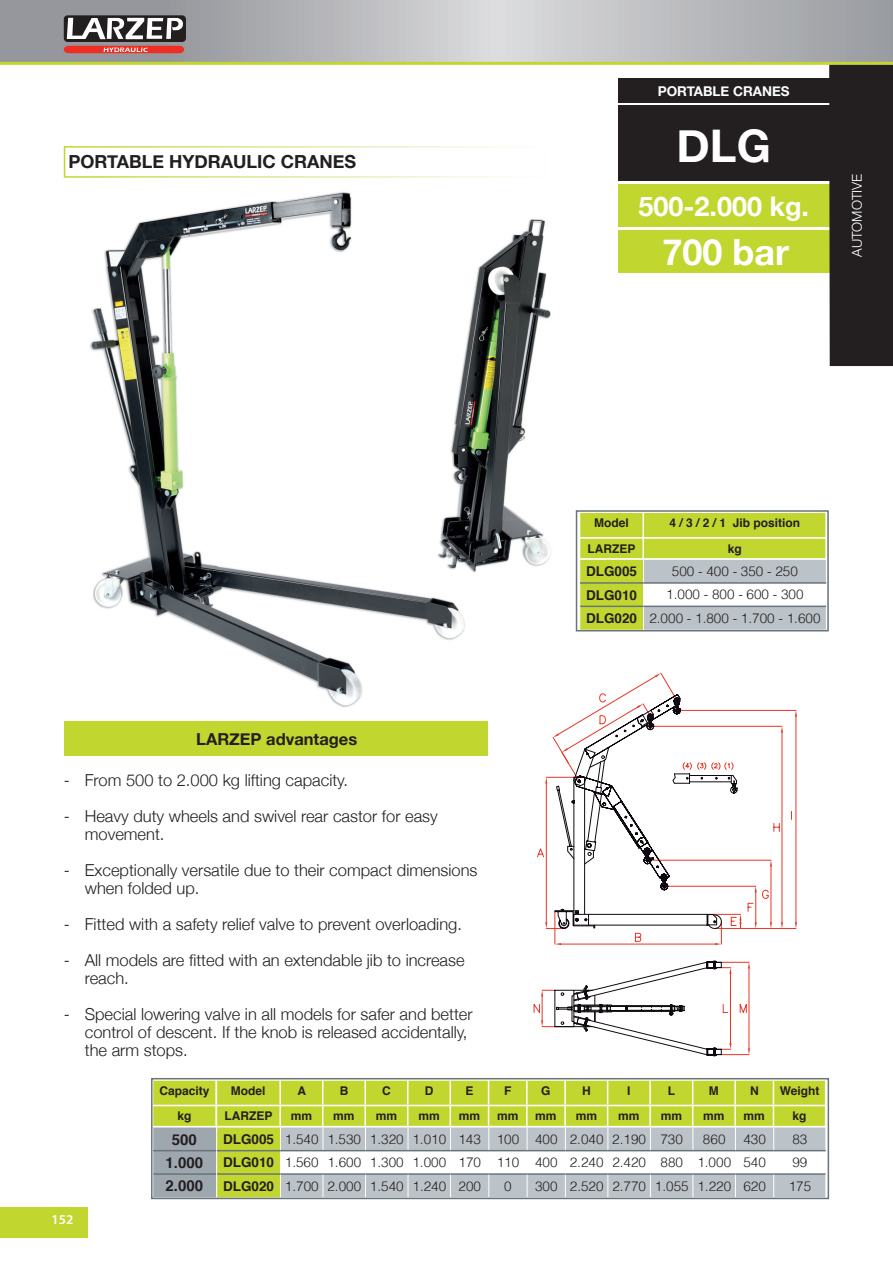
<style>
.page{position:relative;width:893px;height:1263px;background:#fff}
.page>*{position:absolute;margin:0;border:0;box-sizing:border-box;transform-origin:0 0}
.t1{font:700 45px "Helvetica Neue";color:#fff}
.t2{font:700 36px "Helvetica Neue";color:#fff}
.t3{font:700 27px "Helvetica Neue";color:#fff}
.t4{font:700 18px "Helvetica Neue";color:#231f20}
.t5{font:300 16.5px/18px "Helvetica Neue";color:#231f20}
.t6{font:700 16.5px "Helvetica Neue";color:#231f20}
.t7{font:700 15px/23.4px "Helvetica";color:#231f20;text-align:center}
.t8{font:300 13.5px/23.4px "Helvetica";color:#231f20}
.t9{font:700 13.5px "Helvetica Neue";color:#fff}
.t10{font:700 13.5px "Helvetica";color:#231f20}
.t11{font:300 13.5px "Helvetica Neue";color:#fff}
.t12{font:600 13.5px "Myriad Pro";color:#fff}
.t13{font:700 12px "Helvetica";color:#231f20}
.s1{font-weight:700}
</style>
<div class="page">
<img style="left:90px;top:192px;width:375px;height:515px">
<svg style="left:64px;top:146px;width:448px;height:32px"></svg>
<div style="left:65px;top:721px;width:423px;height:35px;background:#c1d72f"></div>
<svg style="left:0;top:0;width:893px;height:62px;background:#b4b5b8"></svg>
<div style="left:0;top:1208px;width:88px;height:30px;background:#c1d72f"></div>
<hr style="left:0;top:62px;width:893px;height:3px;background:#c1d72f">
<svg style="left:64px;top:46px;width:120px;height:7px"></svg>
<div style="left:64px;top:15px;width:122px;height:27px;background:#231f20;border-radius:4px"></div>
<svg style="left:67px;top:18px;width:116px;height:21px"></svg>
<div style="left:619px;top:78px;width:213px;height:24px;background:#231f20"></div>
<div style="left:619px;top:106px;width:213px;height:75px;background:#231f20"></div>
<div style="left:619px;top:184px;width:213px;height:43px;background:#c1d72f"></div>
<div style="left:619px;top:230px;width:213px;height:43px;background:#c1d72f"></div>
<div style="left:829px;top:65px;width:64px;height:301px;background:#231f20"></div>
<svg style="left:795px;top:710px;width:2px;height:7px"></svg>
<svg style="left:795px;top:922px;width:2px;height:6px"></svg>
<hr style="left:681px;top:710px;width:115px;height:1px;background:#e83527">
<hr style="left:715px;top:928px;width:81px;height:1px;background:#e83527">
<hr style="left:796px;top:717px;width:1px;height:205px;background:#e83527">
<svg style="left:534px;top:694px;width:249px;height:362px"></svg>
<img style="left:397px;top:201px;width:154px;height:378px">
<svg style="left:579px;top:513px;width:247px;height:115px;background:#c7d57f"></svg>
<hr style="left:642px;top:513px;width:2px;height:24px;background:#fff">
<hr style="left:825px;top:513px;width:2px;height:24px;background:#fff">
<hr style="left:579px;top:537px;width:64px;height:1px;background:#fff">
<hr style="left:643px;top:537px;width:184px;height:1px;background:#fff">
<div style="left:576px;top:510px;width:253px;height:121px;border:2px solid #6a747b"></div>
<svg style="left:154px;top:1081px;width:672px;height:115px"></svg>
<hr style="left:216px;top:1105px;width:64px;height:1px;background:#fff">
<hr style="left:280px;top:1105px;width:43px;height:1px;background:#fff">
<hr style="left:323px;top:1105px;width:42px;height:1px;background:#fff">
<hr style="left:365px;top:1105px;width:43px;height:1px;background:#fff">
<hr style="left:408px;top:1105px;width:42px;height:1px;background:#fff">
<hr style="left:450px;top:1105px;width:39px;height:1px;background:#fff">
<hr style="left:489px;top:1105px;width:38px;height:1px;background:#fff">
<hr style="left:527px;top:1105px;width:38px;height:1px;background:#fff">
<hr style="left:565px;top:1105px;width:43px;height:1px;background:#fff">
<hr style="left:608px;top:1105px;width:42px;height:1px;background:#fff">
<hr style="left:650px;top:1105px;width:43px;height:1px;background:#fff">
<hr style="left:693px;top:1105px;width:42px;height:1px;background:#fff">
<hr style="left:735px;top:1105px;width:38px;height:1px;background:#fff">
<hr style="left:773px;top:1105px;width:53px;height:1px;background:#fff">
<div style="left:151px;top:1078px;width:678px;height:121px;border:2px solid #6a747b"></div>
<p class="t4" style="left:69px;top:146px;width:289px">PORTABLE HYDRAULIC CRANES</p>
<p class="t9" style="left:658px;top:79px;width:133px">PORTABLE CRANES</p>
<h1 class="t1" style="left:677px;top:105px;width:96px">DLG</h1>
<h3 class="t3" style="left:638px;top:182px;width:172px">500-2.000 kg.</h3>
<h2 class="t2" style="left:662px;top:220px;width:128px">700 bar</h2>
<p class="t11" style="left:846px;top:257px;width:85px;rotate:-90deg">AUTOMOTIVE</p>
<p class="t13" style="left:594px;top:513px;width:36px">Model</p>
<p class="t13" style="left:669px;top:513px;width:132px">4 / 3 / 2 / 1 Jib position</p>
<p class="t13" style="left:587px;top:539px;width:49px">LARZEP</p>
<p class="t13" style="left:728px;top:539px;width:16px">kg</p>
<p class="t6" style="left:196px;top:724px;width:163px">LARZEP advantages</p>
<p class="t5" style="left:64px;top:770px;width:286px">- From 500 to 2.000 kg lifting capacity.</p>
<p class="t5" style="left:85px;top:806px;width:355px;text-indent:-21px">- Heavy duty wheels and swivel rear castor for easy movement.</p>
<p class="t5" style="left:85px;top:860px;width:394px;text-indent:-21px">- Exceptionally versatile due to their compact dimensions when folded up.</p>
<p class="t5" style="left:64px;top:914px;width:400px">- Fitted with a safety relief valve to prevent overloading.</p>
<p class="t5" style="left:85px;top:950px;width:381px;text-indent:-21px">- All models are fitted with an extendable jib to increase reach.</p>
<p class="t5" style="left:85px;top:1004px;width:389px;text-indent:-21px">- Special lowering valve in all models for safer and better control of descent. If the knob is released accidentally, the arm stops.</p>
<p class="t10" style="left:586px;top:561px;width:53px">DLG005</p>
<p class="t8" style="left:672px;top:559px;width:128px">500 - 400 - 350 - 250</p>
<p class="t10" style="left:586px;top:584px;width:53px">DLG010</p>
<p class="t8" style="left:586px;top:582px;width:236px;text-indent:80px">1.000 - 800 - 600 - 300<br><span class="s1">DLG020</span> 2.000 - 1.800 - 1.700 - 1.600</p>
<p class="t12" style="left:51px;top:1211px;width:23px">152</p>
<p class="t13" style="left:159px;top:1081px;width:52px">Capacity</p>
<p class="t13" style="left:231px;top:1081px;width:36px">Model</p>
<p class="t13" style="left:297px;top:1081px;width:10px">A</p>
<p class="t13" style="left:340px;top:1081px;width:10px">B</p>
<p class="t13" style="left:382px;top:1081px;width:10px">C</p>
<p class="t13" style="left:425px;top:1081px;width:10px">D</p>
<p class="t13" style="left:465px;top:1081px;width:10px">E</p>
<p class="t13" style="left:504px;top:1081px;width:9px">F</p>
<p class="t13" style="left:541px;top:1081px;width:11px">G</p>
<p class="t13" style="left:582px;top:1081px;width:10px">H</p>
<p class="t13" style="left:627px;top:1081px;width:5px">I</p>
<p class="t13" style="left:668px;top:1081px;width:9px">L</p>
<p class="t13" style="left:709px;top:1081px;width:11px">M</p>
<p class="t13" style="left:750px;top:1081px;width:10px">N</p>
<p class="t13" style="left:780px;top:1081px;width:41px">Weight</p>
<p class="t13" style="left:177px;top:1106px;width:16px">kg</p>
<p class="t13" style="left:224px;top:1106px;width:49px">LARZEP</p>
<p class="t13" style="left:291px;top:1106px;width:23px">mm</p>
<p class="t13" style="left:333px;top:1106px;width:23px">mm</p>
<p class="t13" style="left:376px;top:1106px;width:23px">mm</p>
<p class="t13" style="left:418px;top:1106px;width:23px">mm</p>
<p class="t13" style="left:459px;top:1106px;width:23px">mm</p>
<p class="t13" style="left:497px;top:1106px;width:23px">mm</p>
<p class="t13" style="left:535px;top:1106px;width:23px">mm</p>
<p class="t13" style="left:576px;top:1106px;width:23px">mm</p>
<p class="t13" style="left:618px;top:1106px;width:23px">mm</p>
<p class="t13" style="left:661px;top:1106px;width:23px">mm</p>
<p class="t13" style="left:703px;top:1106px;width:23px">mm</p>
<p class="t13" style="left:744px;top:1106px;width:23px">mm</p>
<p class="t13" style="left:792px;top:1106px;width:16px">kg</p>
<p class="t7" style="left:166px;top:1128px;width:39px">500<br>1.000<br>2.000</p>
<p class="t8" style="left:223px;top:1127px;width:461px"><span class="s1">DLG005</span> 1.540 1.530 1.320 1.010 143 100 400 2.040 2.190 730</p>
<p class="t8" style="left:703px;top:1127px;width:24px">860</p>
<p class="t8" style="left:743px;top:1127px;width:24px">430</p>
<p class="t8" style="left:792px;top:1127px;width:17px">83</p>
<p class="t8" style="left:223px;top:1150px;width:544px"><span class="s1">DLG010</span> 1.560 1.600 1.300 1.000 170 110 400 2.240 2.420 880 1.000 540</p>
<p class="t8" style="left:792px;top:1150px;width:17px">99</p>
<p class="t8" style="left:223px;top:1173px;width:259px"><span class="s1">DLG020</span> 1.700 2.000 1.540 1.240 200</p>
<p class="t8" style="left:504px;top:1173px;width:9px">0</p>
<p class="t8" style="left:535px;top:1173px;width:232px">300 2.520 2.770 1.055 1.220 620</p>
<p class="t8" style="left:789px;top:1173px;width:24px">175</p>
</div>
